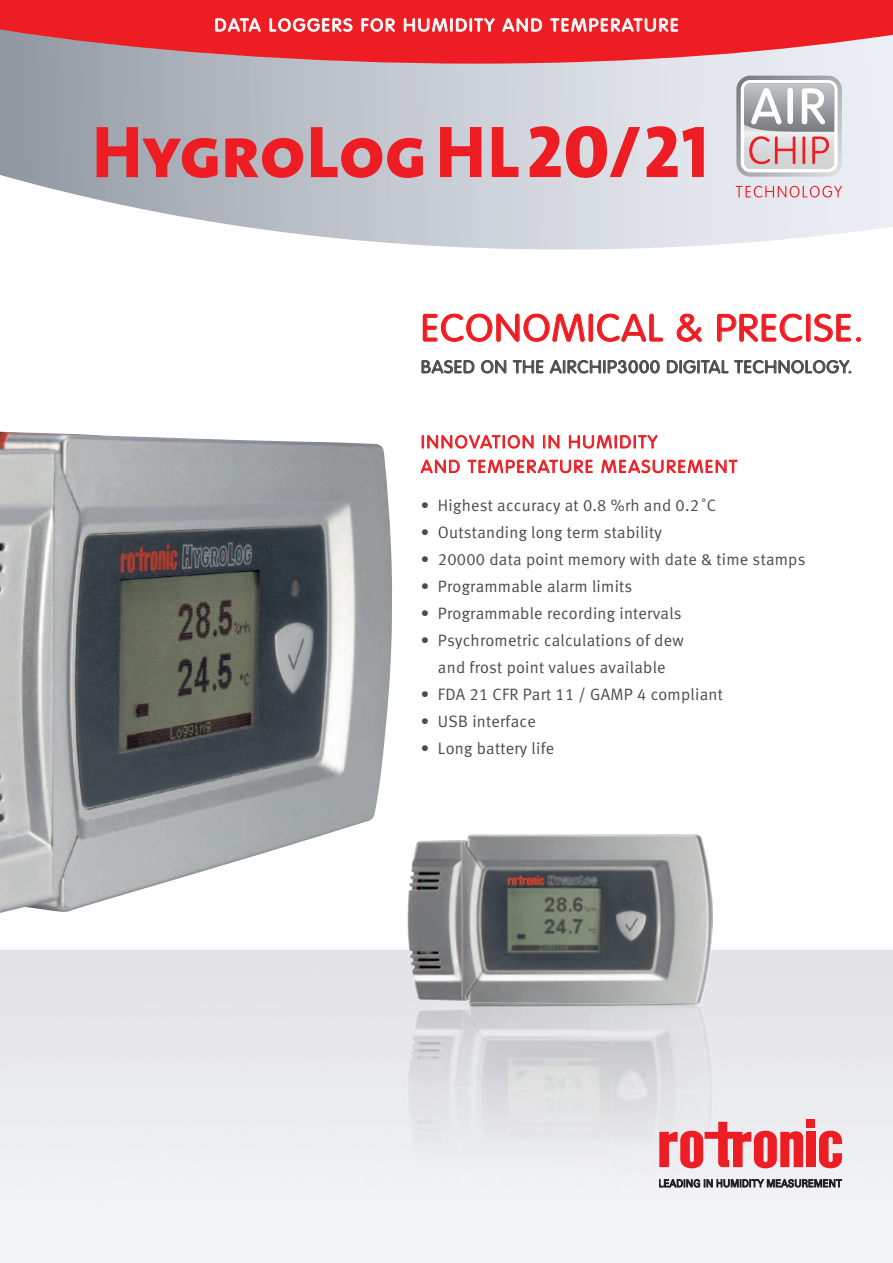
<style>
.page{position:relative;width:893px;height:1263px;background:#fff}
.page>*{position:absolute;margin:0;border:0;box-sizing:border-box;transform-origin:0 0}
.t1{font:300 37.65px "VAG Rounded LT";letter-spacing:.03em;color:#ee1d23;scale:1.08 1}
.t2{font:100 17.4px/24.5px "VAG Rounded LT";letter-spacing:.09em;color:#ee1d23;scale:1.08 1}
.t3{font:300 17.4px "VAG Rounded LT";letter-spacing:.04em;color:#4b4c4d;scale:1.08 1}
.t4{font:300 17.4px "VAG Rounded LT";letter-spacing:.1em;color:#fff;scale:1.08 1}
.t5{font:16.5px/27px "Meta Normal LF";letter-spacing:.015em;color:#4b4c4d;text-align:center}
</style>
<div class="page">
<svg style="left:0;top:64px;width:893px;height:185px;background:#ced1d8"></svg>
<svg style="left:0;top:0;width:893px;height:64px;background:#e43d43"></svg>
<img style="left:407px;top:950px;width:307px;height:225px">
<img style="left:407px;top:834px;width:204px;height:167px">
<img style="left:407px;top:1086px;width:101px;height:89px">
<img style="left:508px;top:1088px;width:102px;height:87px">
<img style="left:610px;top:1090px;width:103px;height:85px">
<img style="left:408px;top:1005px;width:101px;height:83px">
<img style="left:509px;top:1007px;width:102px;height:83px">
<img style="left:611px;top:1005px;width:102px;height:87px">
<img style="left:469px;top:1002px;width:228px;height:5px">
<svg style="left:736px;top:186px;width:106px;height:12px"></svg>
<svg style="left:736px;top:76px;width:106px;height:101px"></svg>
<svg style="left:97px;top:127px;width:326px;height:51px;background:#cf7077"></svg>
<svg style="left:440px;top:127px;width:41px;height:50px;background:#e15c63"></svg>
<svg style="left:492px;top:127px;width:26px;height:50px"></svg>
<svg style="left:647px;top:126px;width:57px;height:51px;background:#e87177"></svg>
<svg style="left:530px;top:126px;width:110px;height:52px;background:#e37980"></svg>
<img style="left:0;top:432px;width:392px;height:481px">
<svg style="left:215px;top:17px;width:46px;height:15px"></svg>
<svg style="left:269px;top:18px;width:84px;height:14px"></svg>
<svg style="left:361px;top:18px;width:34px;height:14px"></svg>
<svg style="left:404px;top:13px;width:44px;height:24px"></svg>
<div style="left:450px;top:18px;width:3px;height:14px;border:1px solid #fff"></div>
<svg style="left:456px;top:18px;width:39px;height:14px"></svg>
<svg style="left:502px;top:17px;width:40px;height:15px"></svg>
<svg style="left:550px;top:13px;width:128px;height:24px;background:#f14d51"></svg>
<svg style="left:422px;top:313px;width:163px;height:29px"></svg>
<div style="left:588px;top:314px;width:5px;height:28px;border:1px solid #ee1d23;border-radius:2px"></div>
<svg style="left:596px;top:313px;width:68px;height:29px"></svg>
<svg style="left:676px;top:313px;width:26px;height:29px"></svg>
<svg style="left:717px;top:313px;width:86px;height:29px"></svg>
<div style="left:806px;top:314px;width:5px;height:28px;border:1px solid #ee1d23;border-radius:2px"></div>
<svg style="left:814px;top:313px;width:47px;height:29px"></svg>
<svg style="left:421px;top:360px;width:54px;height:14px"></svg>
<svg style="left:481px;top:360px;width:25px;height:14px"></svg>
<svg style="left:513px;top:360px;width:31px;height:14px"></svg>
<svg style="left:550px;top:360px;width:110px;height:14px"></svg>
<svg style="left:667px;top:360px;width:184px;height:14px"></svg>
<svg style="left:421px;top:435px;width:317px;height:39px"></svg>
<div style="left:806px;top:1132px;width:9px;height:35px;background:#ee1d23"></div>
<svg style="left:819px;top:1131px;width:23px;height:37px"></svg>
<div style="left:806px;top:1119px;width:9px;height:9px;background:#ee1d23"></div>
<svg style="left:659px;top:1122px;width:144px;height:46px;background:#ec8186"></svg>
<svg style="left:659px;top:1179px;width:183px;height:8px"></svg>
<p class="t4" style="left:214px;top:15px;width:431px">DATA LOGGERS FOR HUMIDITY AND TEMPERATURE</p>
<h1 class="t1" style="left:421px;top:306px;width:411px">ECONOMICAL &amp; PRECISE.</h1>
<p class="t3" style="left:421px;top:357px;width:401px">BASED ON THE AIRCHIP3000 DIGITAL TECHNOLOGY.</p>
<p class="t2" style="left:421px;top:430px;width:294px">INNOVATION IN HUMIDITY<br>AND TEMPERATURE MEASUREMENT</p>
<p class="t5" style="left:421px;top:492px;width:296px">• Highest accuracy at 0.8 %rh and 0.2 ˚C</p>
<p class="t5" style="left:421px;top:519px;width:242px">• Outstanding long term stability</p>
<p class="t5" style="left:421px;top:546px;width:386px">• 20000 data point memory with date &amp; time stamps</p>
<p class="t5" style="left:421px;top:573px;width:213px">• Programmable alarm limits</p>
<p class="t5" style="left:421px;top:600px;width:262px">• Programmable recording intervals</p>
<p class="t5" style="left:421px;top:627px;width:264px">• Psychrometric calculations of dew and frost point values available</p>
<p class="t5" style="left:421px;top:681px;width:303px">• FDA 21 CFR Part 11 / GAMP 4 compliant</p>
<p class="t5" style="left:421px;top:708px;width:116px">• USB interface</p>
<p class="t5" style="left:421px;top:735px;width:135px">• Long battery life</p>
</div>
